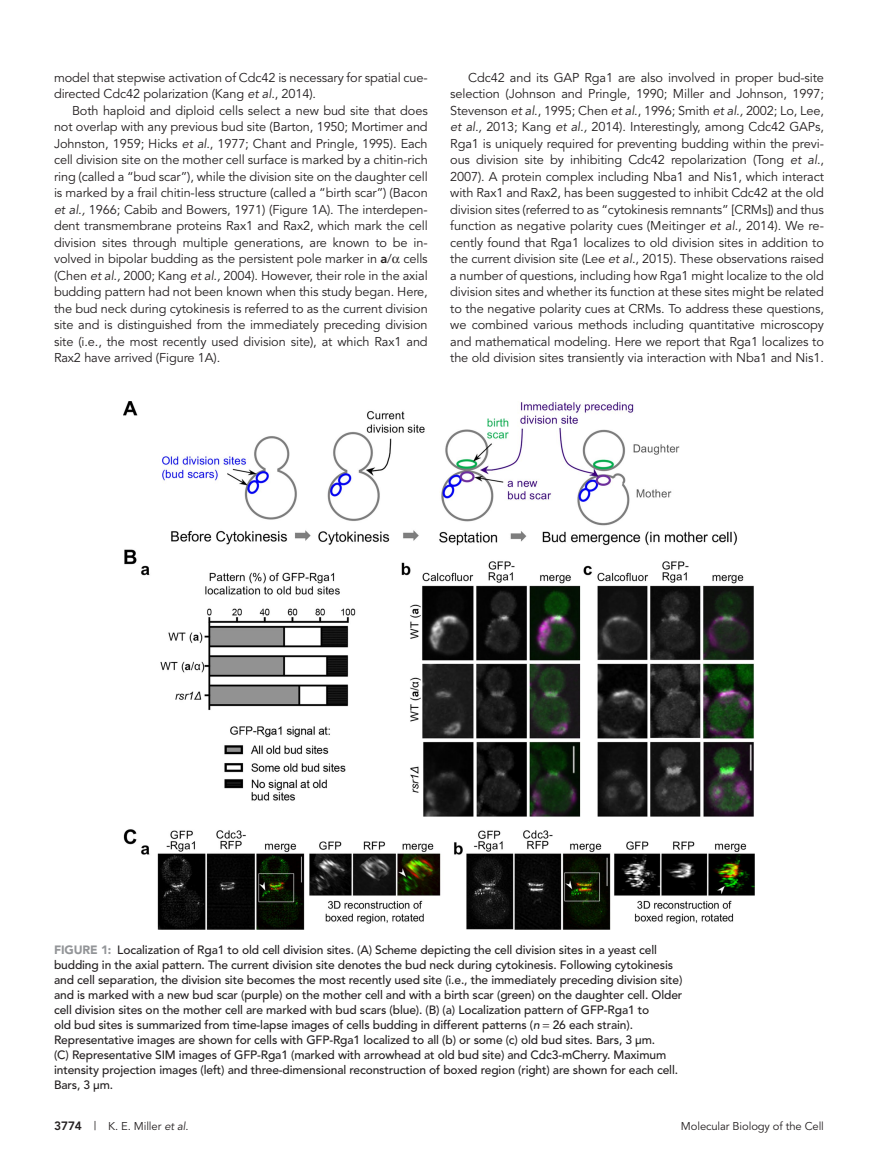
<style>
.page{position:relative;width:878px;height:1175px;background:#fff}
.page>*{position:absolute;margin:0;border:0;box-sizing:border-box;transform-origin:0 0}
.Para{font:12.75px/16.5px "Avenir";letter-spacing:-.01em;color:#231f20;text-align:justify}
.ParaFL{font:12.75px/16.5px "Avenir";letter-spacing:-.01em;color:#231f20}
.FigCaption_35_5p{font:500 12px/15px "Avenir";letter-spacing:-.01em;color:#231f20}
.ParaFL-2{font:11.25px "Avenir";letter-spacing:-.01em;color:#231f20}
.s1{font-style:italic}
.s2{font-weight:800}
.s3{font-weight:900;color:#939598}
.s4{font-weight:800;font-size:12px}
.s5{font-size:12px}
</style>
<div class="page">
<img style="left:124px;top:402px;width:630px;height:527px">
<p class="ParaFL" style="left:54px;top:69px;width:375px">model that stepwise activation of Cdc42 is necessary for spatial cue&shy;directed Cdc42 polarization (Kang <span class="s1">et al</span>., 2014).</p>
<p class="Para" style="left:54px;top:102px;width:375px;text-indent:18px">Both haploid and diploid cells select a new bud site that does not overlap with any previous bud site (Barton, 1950; Mortimer and Johnston, 1959; Hicks <span class="s1">et al</span>., 1977; Chant and Pringle, 1995). Each cell division site on the mother cell surface is marked by a chitin-rich ring (called a “bud scar”), while the division site on the daughter cell is marked by a frail chitin-less structure (called a “birth scar”) (Bacon <span class="s1">et al.,</span> 1966; Cabib and Bowers, 1971) (Figure 1A). The interdepen&shy;dent transmembrane proteins Rax1 and Rax2, which mark the cell division sites through multiple generations, are known to be in&shy;volved in bipolar budding as the persistent pole marker in <span class="s2">a</span>/ cells (Chen <span class="s1">et al.,</span> 2000; Kang <span class="s1">et al.,</span> 2004). However, their role in the axial budding pattern had not been known when this study began. Here, the bud neck during cytokinesis is referred to as the current division site and is distinguished from the immediately preceding division site (i.e., the most recently used division site), at which Rax1 and Rax2 have arrived (Figure 1A).</p>
<p class="Para" style="left:450px;top:69px;width:375px;text-indent:18px">Cdc42 and its GAP Rga1 are also involved in proper bud-site selection (Johnson and Pringle, 1990; Miller and Johnson, 1997; Stevenson <span class="s1">et al</span>., 1995; Chen <span class="s1">et al</span>., 1996; Smith <span class="s1">et al.,</span> 2002; Lo, Lee, <span class="s1">et al.,</span> 2013; Kang <span class="s1">et al.,</span> 2014). Interestingly, among Cdc42 GAPs, Rga1 is uniquely required for preventing budding within the previ&shy;ous division site by inhibiting Cdc42 repolarization (Tong <span class="s1">et al</span>., 2007). A protein complex including Nba1 and Nis1, which interact with Rax1 and Rax2, has been suggested to inhibit Cdc42 at the old division sites (referred to as “cytokinesis remnants” [CRMs]) and thus function as negative polarity cues (Meitinger <span class="s1">et al</span>., 2014). We re&shy;cently found that Rga1 localizes to old division sites in addition to the current division site (Lee <span class="s1">et al</span>., 2015). These observations raised a number of questions, including how Rga1 might localize to the old division sites and whether its function at these sites might be related to the negative polarity cues at CRMs. To address these questions, we combined various methods including quantitative microscopy and mathematical modeling. Here we report that Rga1 localizes to the old division sites transiently via interaction with Nba1 and Nis1.</p>
<p class="FigCaption_35_5p" style="left:54px;top:942px;width:630px"><span class="s3">FIGURE 1:</span> Localization of Rga1 to old cell division sites. (A) Scheme depicting the cell division sites in a yeast cell budding in the axial pattern. The current division site denotes the bud neck during cytokinesis. Following cytokinesis and cell separation, the division site becomes the most recently used site (i.e., the immediately preceding division site) and is marked with a new bud scar (purple) on the mother cell and with a birth scar (green) on the daughter cell. Older cell division sites on the mother cell are marked with bud scars (blue). (B) (a) Localization pattern of GFP-Rga1 to<br>old bud sites is summarized from time-lapse images of cells budding in different patterns (<span class="s1">n</span> 26 each strain).<br>Representative images are shown for cells with GFP-Rga1 localized to all (b) or some (c) old bud sites. Bars, 3 μm.<br>(C) Representative SIM images of GFP-Rga1 (marked with arrowhead at old bud site) and Cdc3-mCherry. Maximum intensity projection images (left) and three-dimensional reconstruction of boxed region (right) are shown for each cell.<br>Bars, 3 μm.</p>
<p class="ParaFL-2" style="left:54px;top:1119px;width:136px"><span class="s4">3774</span> <span class="s5">|</span> K. E. Miller <span class="s1">et al</span>.</p>
<p class="ParaFL-2" style="left:681px;top:1119px;width:144px">Molecular Biology of the Cell</p>
</div>
